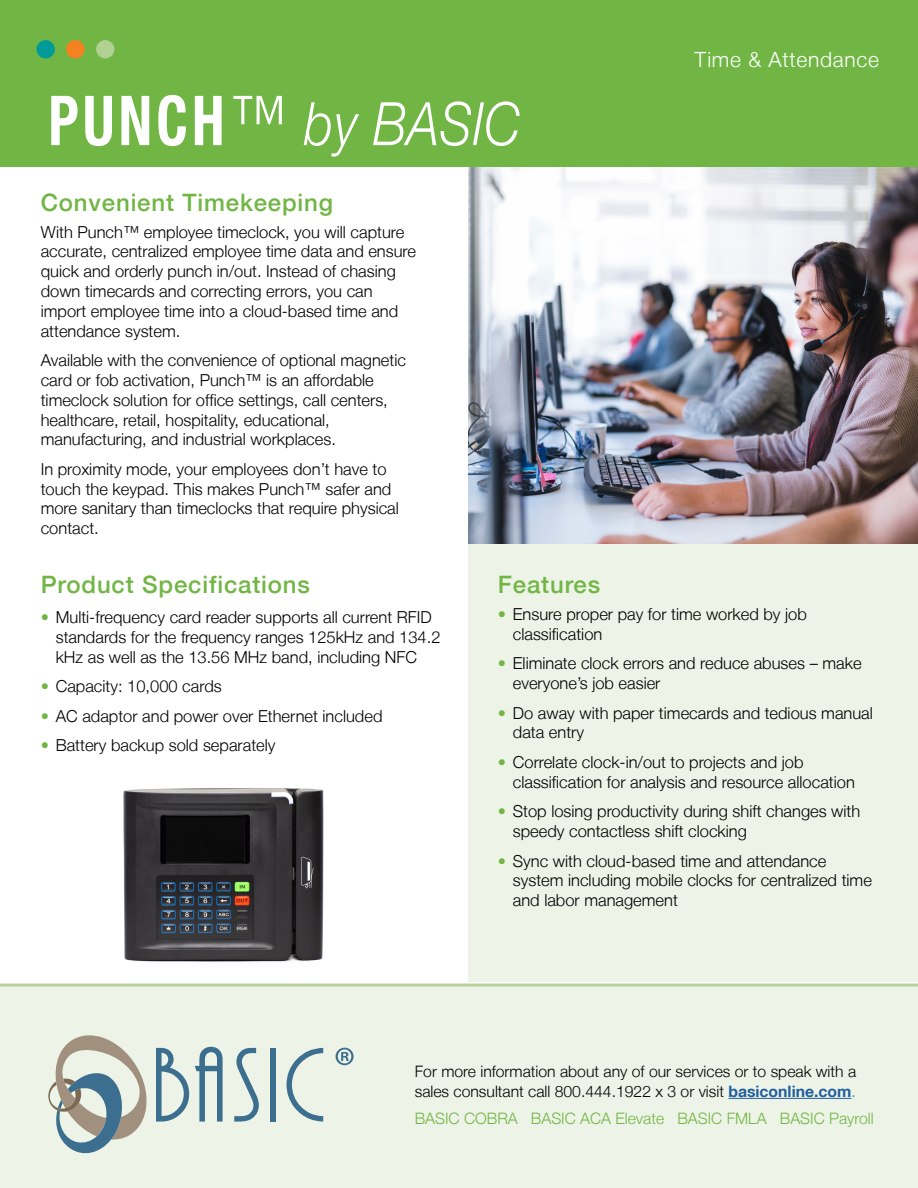
<style>
.page{position:relative;width:918px;height:1188px;background:#fff}
.page>*{position:absolute;margin:0;border:0;box-sizing:border-box;transform-origin:0 0}
.t1{font:italic 300 60px "Helvetica Neue LT";letter-spacing:.01em;color:#fff;scale:.85 1}
.t2{font:500 24px "Helvetica Neue LT";letter-spacing:.035em;color:#71b644}
.t3{font:300 21px "Helvetica Neue LT";letter-spacing:.035em;color:#fff}
.t4{font:300 16.5px/19.8px "Helvetica Neue LT";color:#000}
.t5{font:300 15.75px/20.2px "Helvetica Neue LT";color:#000}
.t6{font:300 15.75px "Helvetica Neue LT";color:#71b644}
.s1{font-weight:700;font-style:normal;font-stretch:condensed;font-size:69px}
.s2{font-style:normal;font-size:69px}
.s3{color:#71b644}
.s4{font-weight:700;color:#215e9e}
.s5{color:#009b97}
</style>
<div class="page">
<img style="left:108px;top:788px;width:275px;height:196px">
<div style="left:468px;top:451px;width:450px;height:531px;background:#edf4e7"></div>
<img style="left:468px;top:166px;width:450px;height:378px">
<div style="left:0;top:0;width:918px;height:166px;background:#71b644"></div>
<div style="left:96px;top:40px;width:18px;height:18px;background:#b0d191;border-radius:50%"></div>
<div style="left:66px;top:40px;width:19px;height:18px;background:#f58220;border-radius:50%"></div>
<div style="left:36px;top:40px;width:19px;height:18px;background:#009b97;border-radius:50%"></div>
<div style="left:0;top:987px;width:918px;height:201px;background:#edf4e7"></div>
<hr style="left:0;top:984px;width:918px;height:3px;background:#b6d499">
<svg style="left:48px;top:1035px;width:141px;height:118px"></svg>
<svg style="left:195px;top:1047px;width:28px;height:75px"></svg>
<svg style="left:234px;top:1048px;width:25px;height:74px"></svg>
<div style="left:270px;top:1048px;width:6px;height:74px;background:#3b6e8f"></div>
<svg style="left:287px;top:1048px;width:36px;height:74px"></svg>
<svg style="left:336px;top:1048px;width:18px;height:17px"></svg>
<hr style="left:728px;top:1098px;width:123px;height:1px;background:#215e9e">
<h1 class="t1" style="left:48px;top:88px;width:557px"><span class="s1">PUNCH</span><span class="s2">™</span> by BASIC</h1>
<h2 class="t2" style="left:41px;top:188px;width:294px">Convenient Timekeeping</h2>
<p class="t4" style="left:41px;top:221px;width:377px">With Punch™ employee timeclock, you will capture accurate, centralized employee time data and ensure quick and orderly punch in/out. Instead of chasing down timecards and correcting errors, you can import employee time into a cloud-based time and attendance system.</p>
<p class="t4" style="left:41px;top:350px;width:367px">Available with the convenience of optional magnetic card or fob activation, Punch™ is an affordable timeclock solution for office settings, call centers, healthcare, retail, hospitality, educational, manufacturing, and industrial workplaces.</p>
<p class="t4" style="left:41px;top:459px;width:360px">In proximity mode, your employees don’t have to touch the keypad. This makes Punch™ safer and more sanitary than timeclocks that require physical contact.</p>
<p class="t3" style="left:694px;top:47px;width:186px">Time &amp; Attendance</p>
<h2 class="t2" style="left:41px;top:571px;width:271px">Product Specifications</h2>
<p class="t4" style="left:56px;top:607px;width:386px;text-indent:-15px"><span class="s3">•</span> Multi-frequency card reader supports all current RFID standards for the frequency ranges 125kHz and 134.2 kHz as well as the 13.56 MHz band, including NFC</p>
<p class="t4" style="left:41px;top:676px;width:183px"><span class="s3">•</span> Capacity: 10,000 cards</p>
<p class="t4" style="left:41px;top:706px;width:343px"><span class="s3">•</span> AC adaptor and power over Ethernet included</p>
<p class="t4" style="left:41px;top:735px;width:236px"><span class="s3">•</span> Battery backup sold separately</p>
<h2 class="t2" style="left:498px;top:571px;width:104px">Features</h2>
<p class="t4" style="left:513px;top:604px;width:296px;text-indent:-15px"><span class="s3">•</span> Ensure proper pay for time worked by job classification</p>
<p class="t4" style="left:513px;top:653px;width:350px;text-indent:-15px"><span class="s3">•</span> Eliminate clock errors and reduce abuses – make everyone’s job easier</p>
<p class="t4" style="left:513px;top:703px;width:362px;text-indent:-15px"><span class="s3">•</span> Do away with paper timecards and tedious manual data entry</p>
<p class="t4" style="left:513px;top:752px;width:344px;text-indent:-15px"><span class="s3">•</span> Correlate clock-in/out to projects and job classification for analysis and resource allocation</p>
<p class="t4" style="left:513px;top:801px;width:349px;text-indent:-15px"><span class="s3">•</span> Stop losing productivity during shift changes with speedy contactless shift clocking</p>
<p class="t4" style="left:513px;top:851px;width:361px;text-indent:-15px"><span class="s3">•</span> Sync with cloud-based time and attendance system including mobile clocks for centralized time and labor management</p>
<p class="t5" style="left:415px;top:1061px;width:443px">For more information about any of our services or to speak with a sales consultant call 800.444.1922 x 3 or visit <span class="s4">basiconline.com</span><span class="s5">.</span></p>
<p class="t6" style="left:415px;top:1109px;width:461px">BASIC COBRA BASIC ACA Elevate BASIC FMLA BASIC Payroll</p>
</div>
